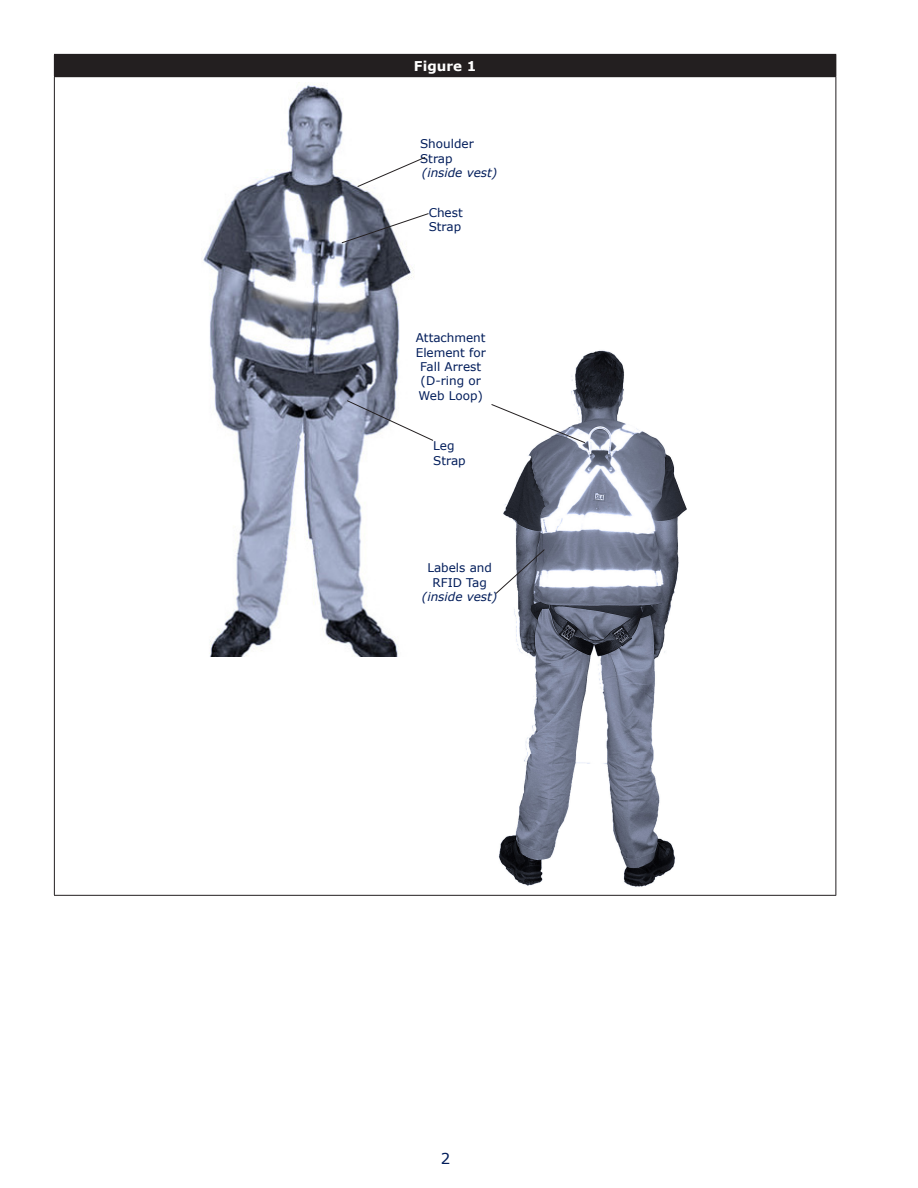
<style>
.page{position:relative;width:918px;height:1188px;background:#fff}
.page>*{position:absolute;margin:0;border:0;box-sizing:border-box;transform-origin:0 0}
.t1{font:15px "Verdana";color:#011c5a}
.Figure_Caption{font:700 13.5px "Verdana";color:#fff}
.t2{font:12px/14.4px "Verdana";color:#011c5a}
.s1{font-style:italic}
</style>
<div class="page">
<div style="left:54px;top:54px;width:782px;height:23px;background:#231f20"></div>
<svg style="left:836px;top:55px;width:1px;height:21px"></svg>
<hr style="left:54px;top:77px;width:1px;height:818px;background:#231f20">
<hr style="left:836px;top:77px;width:1px;height:818px;background:#231f20">
<hr style="left:54px;top:895px;width:782px;height:1px;background:#231f20">
<img style="left:498px;top:350px;width:189px;height:537px">
<img style="left:203px;top:84px;width:210px;height:572px">
<svg style="left:491px;top:403px;width:95px;height:41px"></svg>
<svg style="left:346px;top:400px;width:88px;height:41px"></svg>
<svg style="left:495px;top:549px;width:50px;height:46px"></svg>
<svg style="left:341px;top:213px;width:88px;height:31px"></svg>
<svg style="left:357px;top:156px;width:69px;height:32px"></svg>
<p class="Figure_Caption" style="left:414px;top:57px;width:64px">Figure 1</p>
<p class="t2" style="left:420px;top:136px;width:79px">Shoulder<br>Strap<br><span class="s1">(inside vest)</span></p>
<p class="t2" style="left:429px;top:205px;width:36px">Chest<br>Strap</p>
<p class="t2" style="left:416px;top:330px;width:72px;text-align:center">Attachment<br>Element for<br>Fall Arrest (D-ring or<br>Web Loop)</p>
<p class="t2" style="left:433px;top:438px;width:34px">Leg<br>Strap</p>
<p class="t2" style="left:422px;top:560px;width:77px;text-align:center">Labels and<br>RFID Tag <span class="s1">(inside vest)</span></p>
<p class="t1" style="left:441px;top:1149px;width:11px">2</p>
</div>
